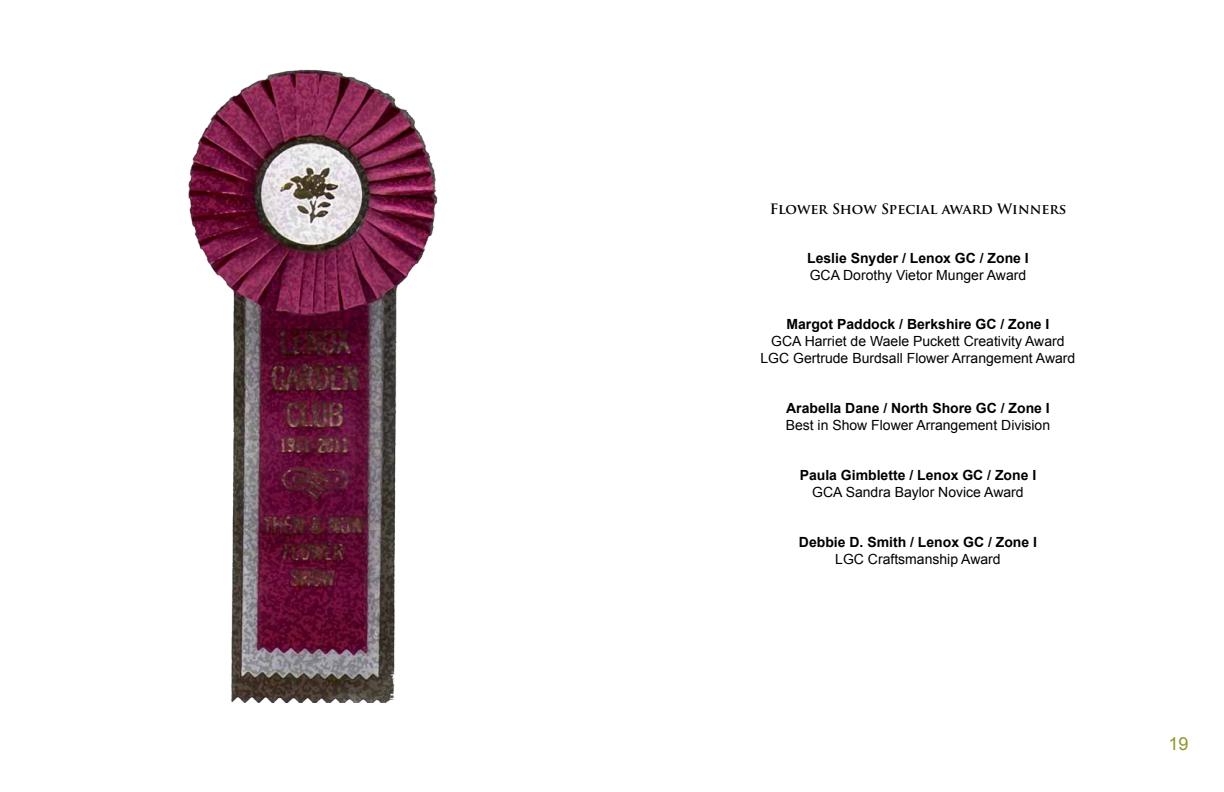
<style>
.page{position:relative;width:1224px;height:792px;background:#fff}
.page>*{position:absolute;margin:0;border:0;box-sizing:border-box;transform-origin:0 0}
.t1{font:18px "Arial";color:#90962a}
.t2{font:14px/16.8px "Arial";color:#000;text-align:center}
.t3{font:700 14px "Arial";color:#000}
.t4{font:700 14px "Trajan Pro";color:#000}
</style>
<div class="page">
<img style="left:188px;top:69px;width:250px;height:633px">
<p class="t4" style="left:770px;top:200px;width:298px">Flower Show Special award Winners</p>
<p class="t3" style="left:807px;top:249px;width:223px">Leslie Snyder / Lenox GC / Zone I</p>
<p class="t2" style="left:810px;top:267px;width:218px">GCA Dorothy Vietor Munger Award</p>
<p class="t3" style="left:787px;top:315px;width:264px">Margot Paddock / Berkshire GC / Zone I</p>
<p class="t2" style="left:761px;top:333px;width:316px">GCA Harriet de Waele Puckett Creativity Award<br>LGC Gertrude Burdsall Flower Arrangement Award</p>
<p class="t3" style="left:786px;top:399px;width:265px">Arabella Dane / North Shore GC / Zone I</p>
<p class="t2" style="left:786px;top:417px;width:266px">Best in Show Flower Arrangement Division</p>
<p class="t3" style="left:800px;top:466px;width:238px">Paula Gimblette / Lenox GC / Zone I</p>
<p class="t2" style="left:812px;top:484px;width:213px">GCA Sandra Baylor Novice Award</p>
<p class="t3" style="left:799px;top:533px;width:240px">Debbie D. Smith / Lenox GC / Zone I</p>
<p class="t2" style="left:835px;top:551px;width:167px">LGC Craftsmanship Award</p>
<p class="t1" style="left:1169px;top:732px;width:22px">19</p>
</div>
